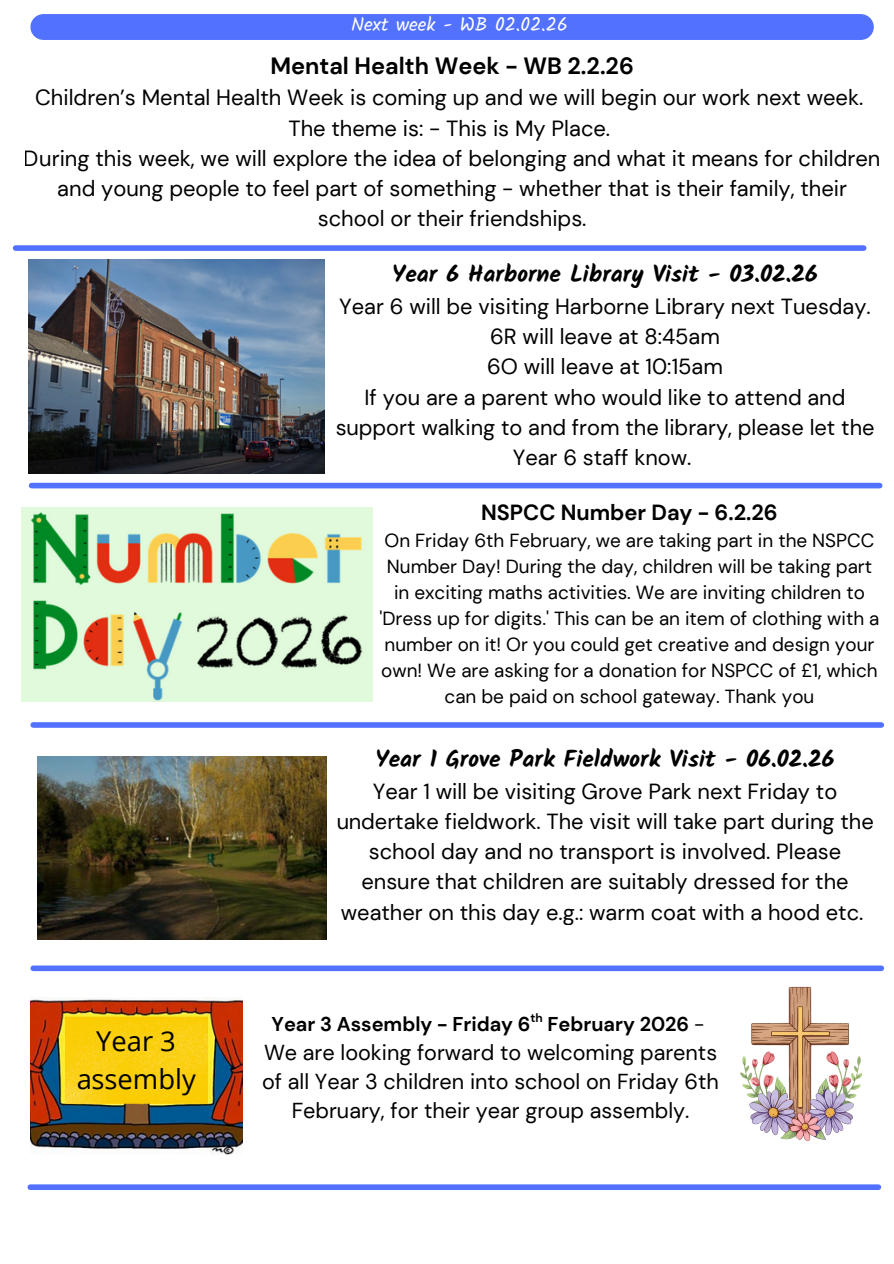
<style>
.page{position:relative;width:894px;height:1264px;background:#fff}
.page>*{position:absolute;margin:0;border:0;box-sizing:border-box;transform-origin:0 0}
.t1{font:27.3px/38px "Open Sans";color:#000;text-align:center}
.t2{font:700 23.55px "Kalam";color:#000}
.t3{font:700 23.4px "DM Sans";color:#000}
.t4{font:21.9px/30.2px "DM Sans";color:#000;text-align:center}
.t5{font:700 21.9px "DM Sans";color:#000}
.t6{font:21.75px/30.2px "DM Sans";color:#000;text-align:center}
.t7{font:21.6px/29.2px "DM Sans";color:#000;text-align:center}
.t8{font:700 19.95px "DM Sans";color:#000}
.t9{font:19.35px "Kalam";color:#fff}
.t10{font:18.9px/26px "DM Sans";color:#000;text-align:center}
.t11{font:700 12px "DM Sans";color:#000}
.s1{font-weight:400}
</style>
<div class="page">
<div style="left:43px;top:14px;width:817px;height:26px;background:#5271ff"></div>
<img style="left:29px;top:260px;width:296px;height:214px">
<div style="left:16px;top:245px;width:847px;height:6px;background:#5271ff"></div>
<div style="left:33px;top:965px;width:848px;height:6px;background:#5271ff"></div>
<div style="left:32px;top:483px;width:847px;height:5px;background:#5271ff"></div>
<div style="left:33px;top:722px;width:848px;height:5px;background:#5271ff"></div>
<img style="left:30px;top:997px;width:212px;height:157px">
<img style="left:65px;top:1016px;width:142px;height:87px">
<div style="left:30px;top:1184px;width:848px;height:5px;background:#5271ff"></div>
<img style="left:38px;top:756px;width:288px;height:183px">
<img style="left:22px;top:508px;width:350px;height:193px">
<img style="left:740px;top:986px;width:121px;height:156px">
<p class="t9" style="left:351px;top:13px;width:218px">Next week - WB 02.02.26</p>
<p class="t3" style="left:270px;top:51px;width:365px">Mental Health Week - WB 2.2.26</p>
<p class="t4" style="left:24px;top:83px;width:857px">Children’s Mental Health Week is coming up and we will begin our work next week.<br>The theme is: - This is My Place.<br>During this week, we will explore the idea of belonging and what it means for children and young people to feel part of something - whether that is their family, their school or their friendships.</p>
<p class="t2" style="left:392px;top:260px;width:427px">Year 6 Harborne Library Visit - 03.02.26</p>
<p class="t6" style="left:335px;top:291px;width:540px">Year 6 will be visiting Harborne Library next Tuesday.<br>6R will leave at 8:45am<br>6O will leave at 10:15am<br>If you are a parent who would like to attend and support walking to and from the library, please let the Year 6 staff know.</p>
<p class="t5" style="left:481px;top:498px;width:298px">NSPCC Number Day - 6.2.26</p>
<p class="t10" style="left:379px;top:528px;width:501px">On Friday 6th February, we are taking part in the NSPCC Number Day! During the day, children will be taking part in exciting maths activities. We are inviting children to 'Dress up for digits.' This can be an item of clothing with a number on it! Or you could get creative and design your own! We are asking for a donation for NSPCC of £1, which can be paid on school gateway. Thank you</p>
<p class="t1" style="left:76px;top:1021px;width:121px">Year 3 assembly</p>
<p class="t2" style="left:375px;top:745px;width:460px">Year 1 Grove Park Fieldwork Visit - 06.02.26</p>
<p class="t6" style="left:336px;top:776px;width:539px">Year 1 will be visiting Grove Park next Friday to undertake fieldwork. The visit will take part during the school day and no transport is involved. Please ensure that children are suitably dressed for the weather on this day e.g.: warm coat with a hood etc.</p>
<p class="t11" style="left:530px;top:1009px;width:14px">th</p>
<p class="t7" style="left:262px;top:1037px;width:458px">We are looking forward to welcoming parents of all Year 3 children into school on Friday 6th<br>February, for their year group assembly.</p>
<p class="t8" style="left:271px;top:1010px;width:434px">Year 3 Assembly - Friday 6 February 2026 <span class="s1">-</span></p>
</div>
